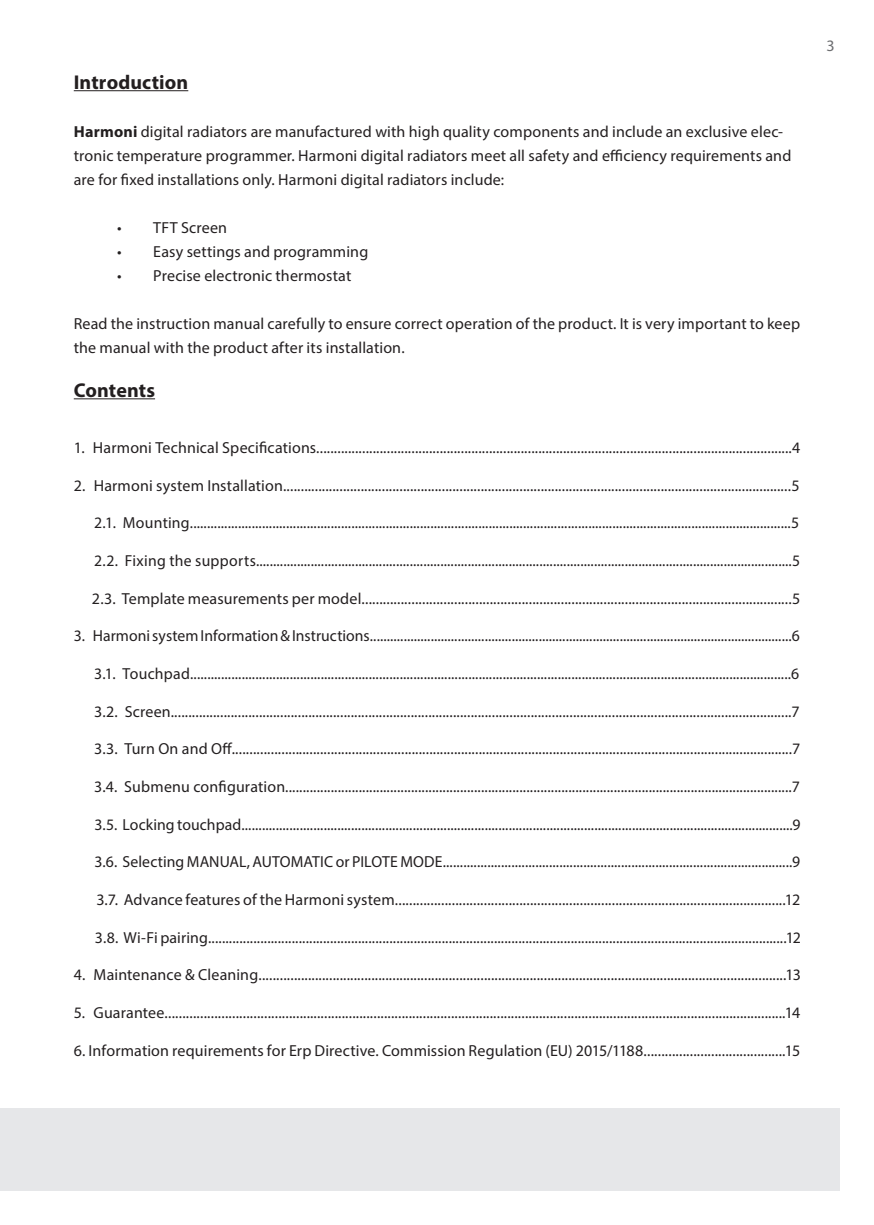
<style>
.page{position:relative;width:874px;height:1225px;background:#fff}
.page>*{position:absolute;margin:0;border:0;box-sizing:border-box;transform-origin:0 0}
.t1{font:700 20px "Myriad Pro";letter-spacing:.005em;color:#231f20}
.t2{font:16px/24px "Myriad Pro";letter-spacing:.01em;color:#231f20}
.t3{font:16px "Myriad Pro";color:#6c6d70}
.s1{font-weight:700}
</style>
<div class="page">
<div style="left:0;top:1108px;width:839px;height:83px;background:#e6e7e9"></div>
<hr style="left:74px;top:90px;width:114px;height:1px;background:#231f20">
<hr style="left:74px;top:398px;width:81px;height:1px;background:#231f20">
<p class="t1" style="left:74px;top:69px;width:116px">Introduction</p>
<p class="t2" style="left:74px;top:119px;width:718px"><span class="s1">Harmoni</span> digital radiators are manufactured with high quality components and include an exclusive elec&shy;tronic temperature programmer. Harmoni digital radiators meet all safety and efficiency requirements and are for fixed installations only. Harmoni digital radiators include:</p>
<p class="t2" style="left:117px;top:215px;width:111px">• TFT Screen</p>
<p class="t2" style="left:117px;top:239px;width:252px">• Easy settings and programming</p>
<p class="t2" style="left:117px;top:263px;width:235px">• Precise electronic thermostat</p>
<p class="t2" style="left:74px;top:311px;width:727px">Read the instruction manual carefully to ensure correct operation of the product. It is very important to keep the manual with the product after its installation.</p>
<p class="t1" style="left:74px;top:377px;width:83px">Contents</p>
<p class="t2" style="left:74px;top:435px;width:727px">1. Harmoni Technical Specifications.......................................................................................................................................4</p>
<p class="t2" style="left:74px;top:473px;width:727px">2. Harmoni system Installation................................................................................................................................................5</p>
<p class="t2" style="left:94px;top:510px;width:706px">2.1. Mounting...............................................................................................................................................................................5</p>
<p class="t2" style="left:94px;top:548px;width:707px">2.2. Fixing the supports.............................................................................................................................................................5</p>
<p class="t2" style="left:92px;top:586px;width:709px">2.3. Template measurements per model.........................................................................................................................5</p>
<p class="t2" style="left:74px;top:623px;width:727px">3. Harmoni system Information &amp; Instructions.............................................................................................................................6</p>
<p class="t2" style="left:94px;top:661px;width:706px">3.1. Touchpad...............................................................................................................................................................................6</p>
<p class="t2" style="left:94px;top:699px;width:706px">3.2. Screen................................................................................................................................................................................7</p>
<p class="t2" style="left:94px;top:736px;width:707px">3.3. Turn On and Off...............................................................................................................................................................7</p>
<p class="t2" style="left:94px;top:774px;width:707px">3.4. Submenu configuration.................................................................................................................................................7</p>
<p class="t2" style="left:94px;top:812px;width:707px">3.5. Locking touchpad.................................................................................................................................................................9</p>
<p class="t2" style="left:94px;top:849px;width:706px">3.6. Selecting MANUAL, AUTOMATIC or PILOTE MODE......................................................................................................9</p>
<p class="t2" style="left:96px;top:887px;width:705px">3.7. Advance features of the Harmoni system..............................................................................................................12</p>
<p class="t2" style="left:95px;top:925px;width:707px">3.8. Wi-Fi pairing......................................................................................................................................................................12</p>
<p class="t2" style="left:74px;top:962px;width:728px">4. Maintenance &amp; Cleaning......................................................................................................................................................13</p>
<p class="t2" style="left:74px;top:1000px;width:727px">5. Guarantee................................................................................................................................................................................14</p>
<p class="t2" style="left:74px;top:1038px;width:727px">6. Information requirements for Erp Directive. Commission Regulation (EU) 2015/1188........................................15</p>
<p class="t3" style="left:826px;top:36px;width:10px">3</p>
</div>
